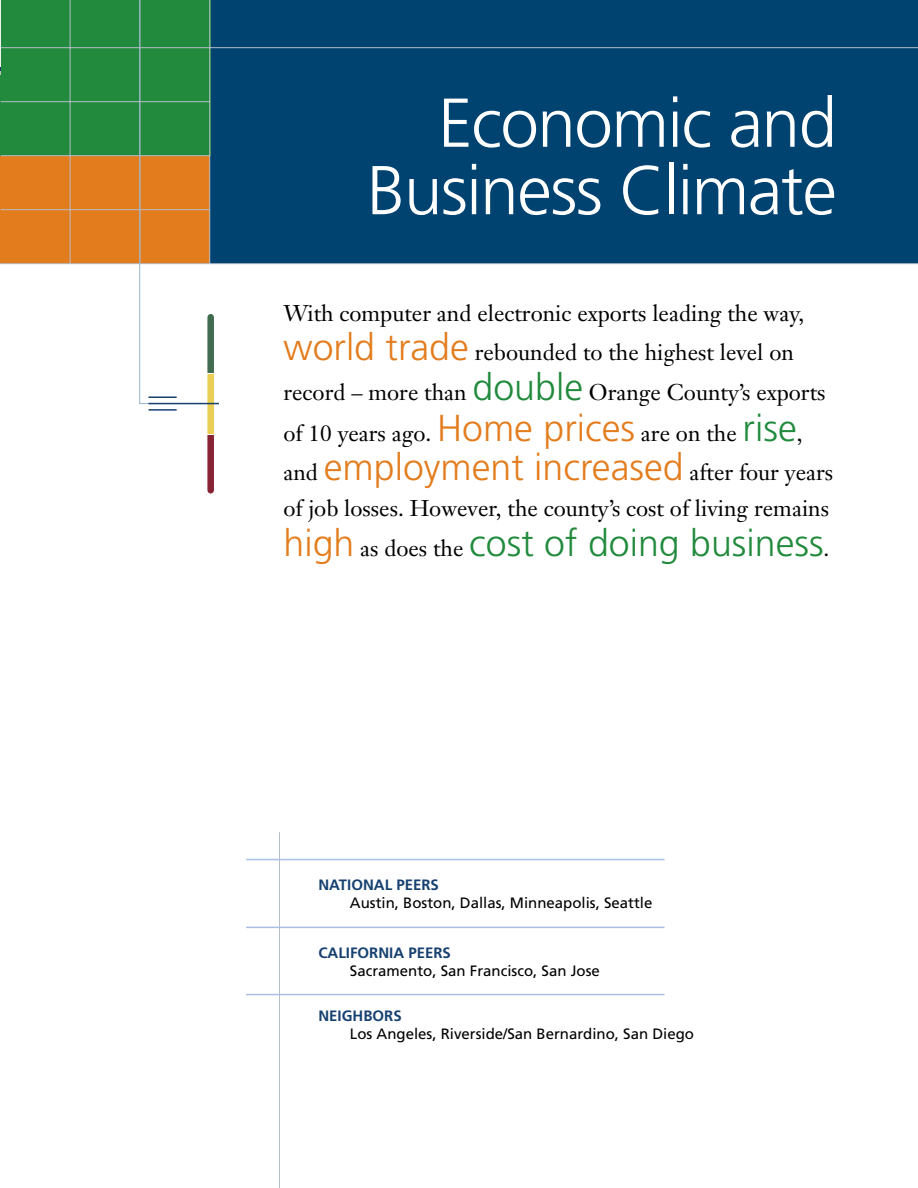
<style>
.page{position:relative;width:918px;height:1188px;background:#fff}
.page>*{position:absolute;margin:0;border:0;box-sizing:border-box;transform-origin:0 0}
.t1{font:300 69px/67.5px "Frutiger";letter-spacing:-.02em;color:#fff;text-align:right}
.t2{font:300 37.5px "Frutiger";color:#e37c1d}
.t3{font:300 37.5px "Frutiger";color:#218a3c}
.t4{font:22.5px/40px "Janson Text";color:#000}
.t5{font:15px "Frutiger";color:#000}
.t6{font:700 15px "Frutiger";color:#164170}
.s1{font-family:"Frutiger";font-weight:300;font-size:37.5px;color:#e37c1d}
.s2{font-family:"Frutiger";font-weight:300;font-size:37.5px;color:#218a3c}
.s3{font-family:"Janson Text";font-weight:400;font-size:22.5px;color:#000}
.s4{color:#e37c1d}
</style>
<div class="page">
<svg style="left:204px;top:314px;width:13px;height:181px"></svg>
<div style="left:210px;top:0;width:708px;height:264px;background:#004270"></div>
<div style="left:0;top:0;width:210px;height:156px;background:#218a3c"></div>
<div style="left:0;top:156px;width:210px;height:108px;background:#e37c1d"></div>
<hr style="left:70px;top:0;width:1px;height:264px;background:#b5bdc9">
<hr style="left:209px;top:0;width:1px;height:264px;background:#b5bdc9">
<hr style="left:1px;top:47px;width:917px;height:1px;background:#b5bdc9">
<hr style="left:0;top:263px;width:918px;height:1px;background:#b5bdc9">
<hr style="left:279px;top:832px;width:1px;height:356px;background:#b5bdc9">
<hr style="left:1px;top:155px;width:208px;height:1px;background:#b5bdc9">
<hr style="left:1px;top:209px;width:208px;height:1px;background:#b5bdc9">
<hr style="left:1px;top:101px;width:209px;height:1px;background:#b5bdc9">
<hr style="left:246px;top:927px;width:419px;height:1px;background:#abbfe3">
<hr style="left:246px;top:994px;width:419px;height:1px;background:#abbfe3">
<hr style="left:246px;top:859px;width:419px;height:1px;background:#abbfe3">
<svg style="left:139px;top:0;width:38px;height:404px"></svg>
<hr style="left:148px;top:403px;width:71px;height:1px;background:#16416f">
<hr style="left:148px;top:409px;width:29px;height:2px;background:#16416f">
<hr style="left:0;top:0;width:1px;height:71px;background:#f0f4ec">
<h1 class="t1" style="left:367px;top:89px;width:472px">Economic and<br>Business Climate</h1>
<p class="t4" style="left:283px;top:293px;width:544px">With computer and electronic exports leading the way, <span class="s1">world trade</span> rebounded to the highest level on record – more than <span class="s2">double</span> Orange County’s exports of 10 years ago. <span class="s1">Home prices</span> are on the <span class="s2">rise</span>,</p>
<h2 class="t2" style="left:283px;top:445px;width:551px"><span class="s3">and</span> employment increased <span class="s3">after four years</span></h2>
<p class="t4" style="left:284px;top:488px;width:547px">of job losses. However, the county’s cost of living remains</p>
<h2 class="t3" style="left:283px;top:522px;width:547px"><span class="s4">high</span> <span class="s3">as does the</span> cost of doing business<span class="s3">.</span></h2>
<p class="t6" style="left:318px;top:876px;width:122px">NATIONAL PEERS</p>
<p class="t5" style="left:350px;top:894px;width:304px">Austin, Boston, Dallas, Minneapolis, Seattle</p>
<p class="t6" style="left:318px;top:944px;width:134px">CALIFORNIA PEERS</p>
<p class="t5" style="left:350px;top:962px;width:252px">Sacramento, San Francisco, San Jose</p>
<p class="t6" style="left:318px;top:1007px;width:85px">NEIGHBORS</p>
<p class="t5" style="left:350px;top:1025px;width:346px">Los Angeles, Riverside/San Bernardino, San Diego</p>
</div>
